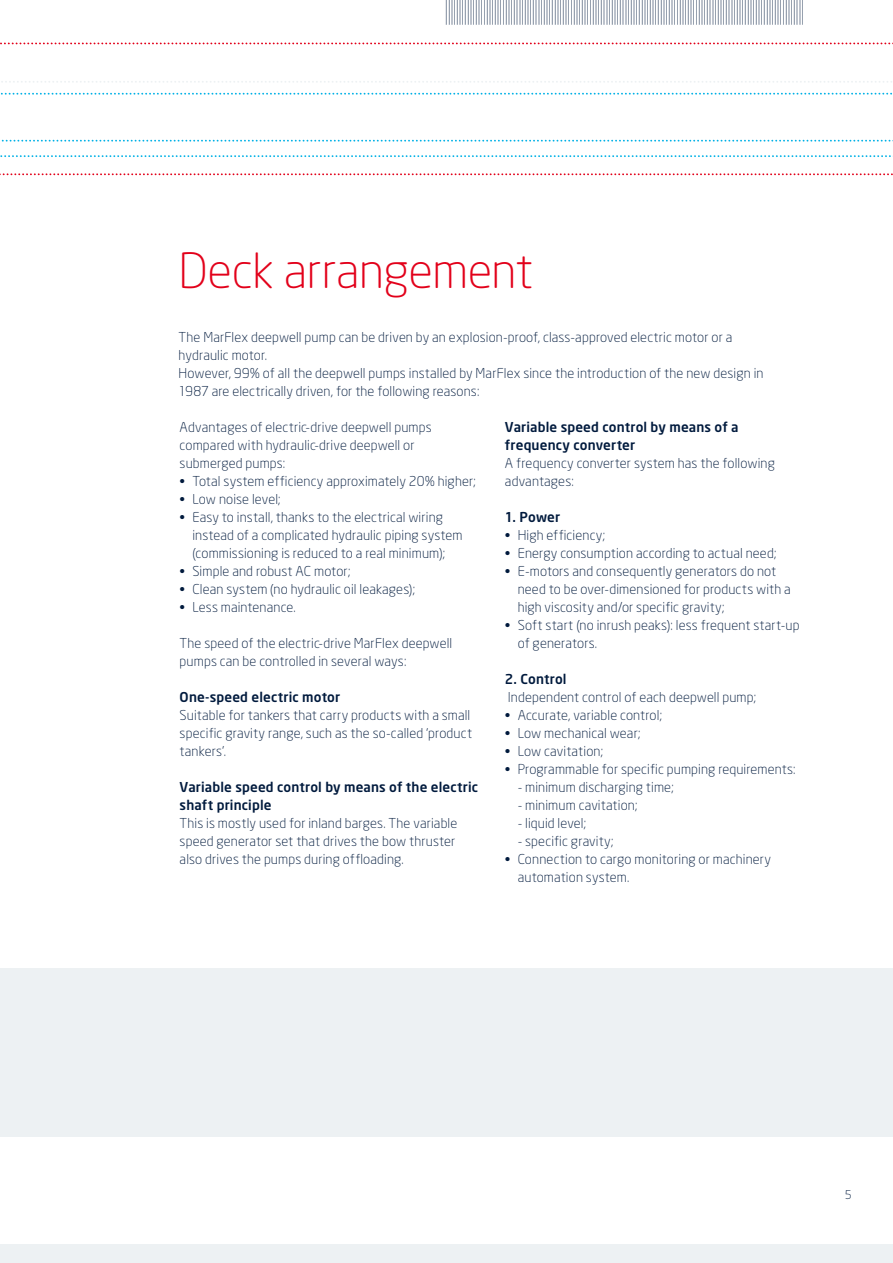
<style>
.page{position:relative;width:893px;height:1263px;background:#fff}
.page>*{position:absolute;margin:0;border:0;box-sizing:border-box;transform-origin:0 0}
.t1{font:300 48px "Neo Sans";letter-spacing:-.01em;color:#e2001a}
.t2{font:300 31.5px "Helvetica Neue LT Std";color:#001a3d;scale:.29 1}
.t3{font:300 13.5px/18px "Neo Sans";letter-spacing:.01em;color:#001a3d}
.t4{font:500 13.5px/18px "Neo Sans";letter-spacing:.01em;color:#001a3d}
.t5{font:300 12px "Neo Sans";color:#001a3d}
</style>
<div class="page">
<svg style="left:0;top:173px;width:893px;height:3px"></svg>
<svg style="left:0;top:155px;width:893px;height:2px"></svg>
<svg style="left:1px;top:140px;width:892px;height:2px"></svg>
<svg style="left:1px;top:93px;width:891px;height:2px"></svg>
<svg style="left:0;top:43px;width:893px;height:1px"></svg>
<svg style="left:1px;top:81px;width:891px;height:2px"></svg>
<div style="left:0;top:1244px;width:893px;height:19px;background:#edf1f3"></div>
<div style="left:0;top:968px;width:893px;height:169px;background:#edf1f3"></div>
<h2 class="t2" style="left:446px;top:-12px;width:1236px">|||||||||||||||||||||||||||||||||||||||||||||||||||||||||||||||||||||||||||||||||||||||||||||||||||||||||||||||||||||||||||||| |||||</h2>
<h1 class="t1" style="left:179px;top:242px;width:356px">Deck arrangement</h1>
<p class="t3" style="left:179px;top:328px;width:587px">The MarFlex deepwell pump can be driven by an explosion-proof, class-approved electric motor or a hydraulic motor.<br>However, 99% of all the deepwell pumps installed by MarFlex since the introduction of the new design in 1987 are electrically driven, for the following reasons:</p>
<p class="t3" style="left:180px;top:418px;width:254px">Advantages of electric-drive deepwell pumps compared with hydraulic-drive deepwell or submerged pumps:</p>
<p class="t3" style="left:180px;top:472px;width:298px">• Total system efficiency approximately 20% higher;</p>
<p class="t3" style="left:180px;top:490px;width:102px">• Low noise level;</p>
<p class="t3" style="left:192px;top:508px;width:272px;text-indent:-13px">• Easy to install, thanks to the electrical wiring instead of a complicated hydraulic piping system (commissioning is reduced to a real minimum);</p>
<p class="t3" style="left:180px;top:562px;width:172px">• Simple and robust AC motor;</p>
<p class="t3" style="left:180px;top:580px;width:237px">• Clean system (no hydraulic oil leakages);</p>
<p class="t3" style="left:180px;top:598px;width:118px">• Less maintenance.</p>
<p class="t3" style="left:180px;top:634px;width:274px">The speed of the electric-drive MarFlex deepwell pumps can be controlled in several ways:</p>
<p class="t4" style="left:180px;top:688px;width:162px">One-speed electric motor</p>
<p class="t3" style="left:180px;top:706px;width:294px">Suitable for tankers that carry products with a small specific gravity range, such as the so-called ‘product tankers’.</p>
<p class="t4" style="left:180px;top:778px;width:300px">Variable speed control by means of the electric shaft principle</p>
<p class="t3" style="left:180px;top:814px;width:279px">This is mostly used for inland barges. The variable speed generator set that drives the bow thruster also drives the pumps during offloading.</p>
<p class="t4" style="left:505px;top:418px;width:235px">Variable speed control by means of a frequency converter</p>
<p class="t3" style="left:505px;top:454px;width:271px">A frequency converter system has the following advantages:</p>
<p class="t4" style="left:505px;top:508px;width:57px">1. Power</p>
<p class="t3" style="left:505px;top:526px;width:102px">• High efficiency;</p>
<p class="t3" style="left:505px;top:544px;width:273px">• Energy consumption according to actual need;</p>
<p class="t3" style="left:518px;top:562px;width:275px;text-indent:-13px">• E-motors and consequently generators do not need to be over-dimensioned for products with a high viscosity and/or specific gravity;</p>
<p class="t3" style="left:518px;top:616px;width:283px;text-indent:-13px">• Soft start (no inrush peaks): less frequent start-up of generators.</p>
<p class="t4" style="left:505px;top:670px;width:63px">2. Control</p>
<p class="t3" style="left:508px;top:688px;width:250px">Independent control of each deepwell pump;</p>
<p class="t3" style="left:505px;top:706px;width:159px">• Accurate, variable control;</p>
<p class="t3" style="left:505px;top:724px;width:137px">• Low mechanical wear;</p>
<p class="t3" style="left:505px;top:742px;width:100px">• Low cavitation;</p>
<p class="t3" style="left:505px;top:760px;width:292px">• Programmable for specific pumping requirements:</p>
<p class="t3" style="left:518px;top:778px;width:158px">- minimum discharging time;</p>
<p class="t3" style="left:518px;top:796px;width:121px">- minimum cavitation;</p>
<p class="t3" style="left:518px;top:814px;width:70px">- liquid level;</p>
<p class="t3" style="left:518px;top:832px;width:97px">- specific gravity;</p>
<p class="t3" style="left:518px;top:850px;width:255px;text-indent:-13px">• Connection to cargo monitoring or machinery automation system.</p>
<p class="t5" style="left:845px;top:1188px;width:8px">5</p>
</div>
